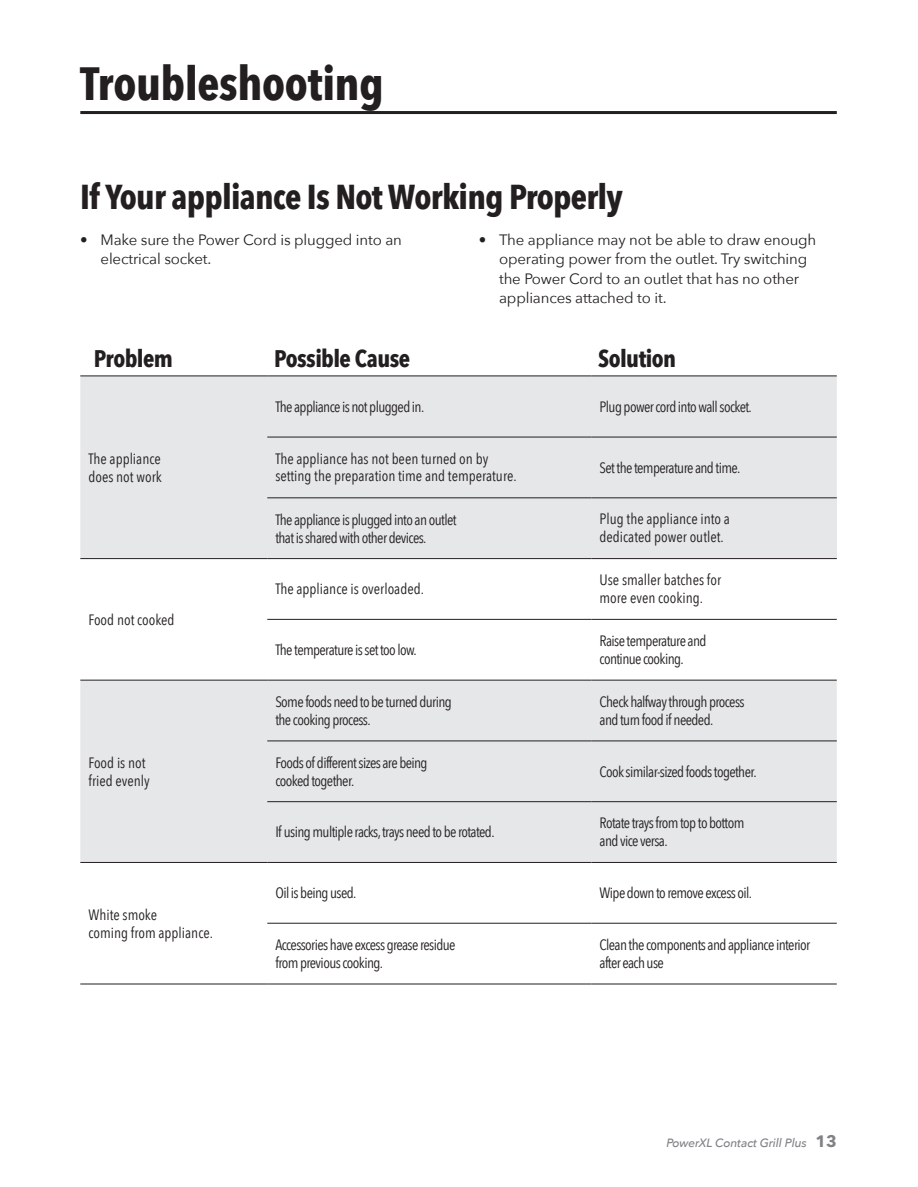
<style>
.page{position:relative;width:918px;height:1187px;background:#fff}
.page>*{position:absolute;margin:0;border:0;box-sizing:border-box;transform-origin:0 0}
.t1{font:700 46.5px "Avenir Next Condensed";letter-spacing:-.01em;color:#231f20}
.t2{font:700 34.5px "Avenir Next Condensed";letter-spacing:-.02em;color:#231f20}
.t3{font:700 24px "Avenir Next Condensed";letter-spacing:-.025em;color:#231f20}
.t4{font:15px/18px "Avenir Next Condensed";letter-spacing:-.04em;color:#231f20}
.t5{font:15px/18px "Avenir Next Condensed";color:#231f20}
.t6{font:15px/19.5px "Avenir Next";letter-spacing:-.01em;color:#231f20}
.t7{font:italic 500 12px "Avenir Next";letter-spacing:-.01em;color:#808285}
.s1{font-weight:700}
.s2{font-weight:700;font-style:normal;font-size:16.5px}
</style>
<div class="page">
<hr style="left:80px;top:111px;width:756px;height:3px;background:#231f20">
<div style="left:80px;top:376px;width:756px;height:182px;background:#e6e7e9"></div>
<div style="left:591px;top:498px;width:245px;height:60px;background:#e6e7e9"></div>
<svg style="left:80px;top:559px;width:756px;height:303px"></svg>
<svg style="left:267px;top:620px;width:569px;height:303px;fill:#e6e7e9"></svg>
<hr style="left:267px;top:437px;width:324px;height:1px;background:#231f20">
<hr style="left:591px;top:437px;width:245px;height:1px;background:#231f20">
<hr style="left:267px;top:497px;width:324px;height:1px;background:#231f20">
<hr style="left:591px;top:497px;width:245px;height:1px;background:#231f20">
<hr style="left:267px;top:740px;width:324px;height:1px;background:#231f20">
<hr style="left:591px;top:740px;width:245px;height:1px;background:#231f20">
<hr style="left:267px;top:801px;width:324px;height:1px;background:#231f20">
<hr style="left:591px;top:801px;width:245px;height:1px;background:#231f20">
<hr style="left:267px;top:619px;width:324px;height:1px;background:#231f20">
<hr style="left:591px;top:619px;width:245px;height:1px;background:#231f20">
<hr style="left:267px;top:923px;width:324px;height:1px;background:#231f20">
<hr style="left:591px;top:923px;width:245px;height:1px;background:#231f20">
<hr style="left:80px;top:375px;width:187px;height:1px;background:#231f20">
<hr style="left:267px;top:375px;width:324px;height:1px;background:#231f20">
<hr style="left:591px;top:375px;width:245px;height:1px;background:#231f20">
<hr style="left:80px;top:558px;width:187px;height:1px;background:#231f20">
<hr style="left:267px;top:558px;width:324px;height:1px;background:#231f20">
<hr style="left:591px;top:558px;width:245px;height:1px;background:#231f20">
<hr style="left:267px;top:680px;width:324px;height:1px;background:#231f20">
<hr style="left:591px;top:680px;width:245px;height:1px;background:#231f20">
<hr style="left:80px;top:680px;width:187px;height:1px;background:#231f20">
<hr style="left:80px;top:862px;width:187px;height:1px;background:#231f20">
<hr style="left:267px;top:862px;width:324px;height:1px;background:#231f20">
<hr style="left:591px;top:862px;width:245px;height:1px;background:#231f20">
<hr style="left:80px;top:983px;width:187px;height:1px;background:#231f20">
<hr style="left:267px;top:983px;width:324px;height:1px;background:#231f20">
<hr style="left:591px;top:983px;width:245px;height:1px;background:#231f20">
<h1 class="t1" style="left:80px;top:55px;width:305px">Troubleshooting</h1>
<h2 class="t2" style="left:80px;top:176px;width:544px">If Your appliance Is Not Working Properly</h2>
<p class="t6" style="left:101px;top:229px;width:303px;text-indent:-20px"><span class="s1">•</span> Make sure the Power Cord is plugged into an electrical socket.</p>
<p class="t6" style="left:499px;top:229px;width:319px;text-indent:-20px"><span class="s1">•</span> The appliance may not be able to draw enough operating power from the outlet. Try switching the Power Cord to an outlet that has no other appliances attached to it.</p>
<h3 class="t3" style="left:94px;top:344px;width:81px">Problem</h3>
<h3 class="t3" style="left:274px;top:344px;width:138px">Possible Cause</h3>
<h3 class="t3" style="left:598px;top:344px;width:79px">Solution</h3>
<p class="t5" style="left:88px;top:449px;width:75px">The appliance does not work</p>
<p class="t5" style="left:88px;top:610px;width:88px">Food not cooked</p>
<p class="t5" style="left:88px;top:752px;width:63px">Food is not fried evenly</p>
<p class="t5" style="left:88px;top:904px;width:126px">White smoke<br>coming from appliance.</p>
<p class="t4" style="left:275px;top:397px;width:150px">The appliance is not plugged in.</p>
<p class="t4" style="left:599px;top:397px;width:154px">Plug power cord into wall socket.</p>
<p class="t5" style="left:275px;top:449px;width:243px;line-height:17.2px">The appliance has not been turned on by setting the preparation time and temperature.</p>
<p class="t4" style="left:599px;top:458px;width:142px">Set the temperature and time.</p>
<p class="t4" style="left:275px;top:509px;width:183px">The appliance is plugged into an outlet that is shared with other devices.</p>
<p class="t5" style="left:599px;top:509px;width:132px">Plug the appliance into a dedicated power outlet.</p>
<p class="t5" style="left:275px;top:579px;width:150px">The appliance is overloaded.</p>
<p class="t5" style="left:599px;top:570px;width:123px">Use smaller batches for more even cooking.</p>
<p class="t4" style="left:275px;top:640px;width:143px">The temperature is set too low.</p>
<p class="t4" style="left:599px;top:631px;width:108px">Raise temperature and continue cooking.</p>
<p class="t4" style="left:275px;top:692px;width:178px">Some foods need to be turned during the cooking process.</p>
<p class="t4" style="left:599px;top:692px;width:146px">Check halfway through process and turn food if needed.</p>
<p class="t4" style="left:275px;top:752px;width:154px">Foods of different sizes are being cooked together.</p>
<p class="t4" style="left:599px;top:761px;width:159px">Cook similar-sized foods together.</p>
<p class="t4" style="left:275px;top:822px;width:221px">If using multiple racks, trays need to be rotated.</p>
<p class="t4" style="left:599px;top:813px;width:146px">Rotate trays from top to bottom and vice versa.</p>
<p class="t4" style="left:275px;top:883px;width:83px">Oil is being used.</p>
<p class="t4" style="left:599px;top:883px;width:154px">Wipe down to remove excess oil.</p>
<p class="t4" style="left:275px;top:935px;width:182px">Accessories have excess grease residue from previous cooking.</p>
<p class="t4" style="left:599px;top:935px;width:212px">Clean the components and appliance interior after each use</p>
<p class="t7" style="left:666px;top:1132px;width:172px">PowerXL Contact Grill Plus <span class="s2">13</span></p>
</div>
